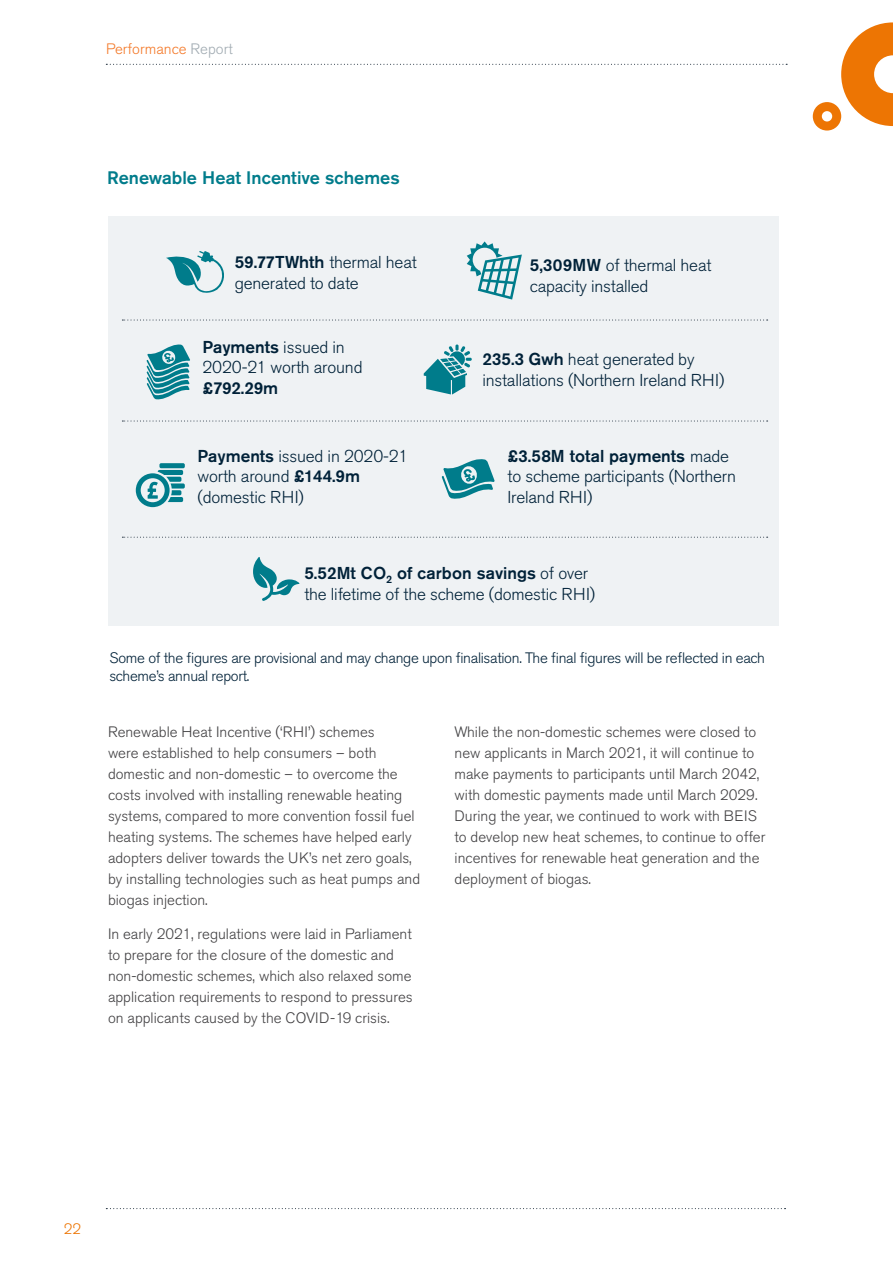
<style>
.page{position:relative;width:893px;height:1263px;background:#fff}
.page>*{position:absolute;margin:0;border:0;box-sizing:border-box;transform-origin:0 0}
.t1{font:500 18px "Akzidenz Grotesk Pro";color:#007c8b}
.bullet_2{font:300 17.1px/20.9px "Akzidenz Grotesk Pro";letter-spacing:-.01em;color:#002138}
.t2{font:300 15px/21px "Akzidenz Grotesk Pro";color:#414042}
.bullet_2-2{font:300 15px/18px "Akzidenz Grotesk Pro";letter-spacing:-.02em;color:#002138}
.t3{font:300 15px "Akzidenz Grotesk Pro";color:#f47929}
.t4{font:300 15px "Akzidenz Grotesk Pro";color:#ed7503}
.s1{color:#a1abb2}
.s2{font-weight:500}
</style>
<div class="page">
<svg style="left:813px;top:22px;width:80px;height:109px"></svg>
<svg style="left:106px;top:64px;width:681px;height:1px"></svg>
<svg style="left:106px;top:1208px;width:679px;height:1px"></svg>
<div style="left:108px;top:216px;width:671px;height:410px;background:#eff2f4"></div>
<svg style="left:122px;top:319px;width:646px;height:1px"></svg>
<svg style="left:122px;top:420px;width:646px;height:1px"></svg>
<svg style="left:122px;top:537px;width:646px;height:1px"></svg>
<svg style="left:136px;top:463px;width:49px;height:44px"></svg>
<svg style="left:441px;top:459px;width:54px;height:40px"></svg>
<svg style="left:253px;top:557px;width:46px;height:44px"></svg>
<svg style="left:467px;top:241px;width:55px;height:59px"></svg>
<svg style="left:166px;top:251px;width:58px;height:42px"></svg>
<svg style="left:146px;top:344px;width:44px;height:56px"></svg>
<svg style="left:424px;top:344px;width:48px;height:51px"></svg>
<p class="t3" style="left:106px;top:39px;width:128px">Performance <span class="s1">Report</span></p>
<p class="t1" style="left:107px;top:166px;width:294px">Renewable Heat Incentive schemes</p>
<p class="bullet_2" style="left:235px;top:252px;width:184px"><span class="s2">59.77TWhth</span> thermal heat generated to date</p>
<p class="bullet_2" style="left:202px;top:336px;width:162px"><span class="s2">Payments</span> issued in<br>2020-21 worth around <span class="s2">£792.29m</span></p>
<p class="bullet_2" style="left:530px;top:255px;width:183px"><span class="s2">5,309MW</span> of thermal heat capacity installed</p>
<p class="bullet_2" style="left:482px;top:349px;width:243px"><span class="s2">235.3 Gwh</span> heat generated by installations (Northern Ireland RHI)</p>
<p class="bullet_2" style="left:198px;top:445px;width:212px"><span class="s2">Payments</span> issued in 2020-21 worth around <span class="s2">£144.9m </span>(domestic RHI)</p>
<p class="bullet_2" style="left:508px;top:445px;width:230px"><span class="s2">£3.58M total payments</span> made to scheme participants (Northern<br>Ireland RHI)</p>
<p class="bullet_2" style="left:304px;top:563px;width:292px"><span class="s2">5.52Mt CO</span><sub>2</sub> <span class="s2">of carbon savings</span> of over the lifetime of the scheme (domestic RHI)</p>
<p class="bullet_2-2" style="left:109px;top:648px;width:657px">Some of the figures are provisional and may change upon finalisation. The final figures will be reflected in each scheme’s annual report.</p>
<p class="t2" style="left:108px;top:722px;width:314px">Renewable Heat Incentive (‘RHI’) schemes<br>were established to help consumers – both domestic and non-domestic – to overcome the costs involved with installing renewable heating systems, compared to more convention fossil fuel heating systems. The schemes have helped early adopters deliver towards the UK’s net zero goals, by installing technologies such as heat pumps and biogas injection.</p>
<p class="t2" style="left:108px;top:923px;width:306px">In early 2021, regulations were laid in Parliament to prepare for the closure of the domestic and non-domestic schemes, which also relaxed some application requirements to respond to pressures on applicants caused by the COVID-19 crisis.</p>
<p class="t2" style="left:455px;top:722px;width:312px">While the non-domestic schemes were closed to new applicants in March 2021, it will continue to make payments to participants until March 2042, with domestic payments made until March 2029.<br>During the year, we continued to work with BEIS to develop new heat schemes, to continue to offer incentives for renewable heat generation and the deployment of biogas.</p>
<p class="t4" style="left:64px;top:1219px;width:19px">22</p>
</div>
